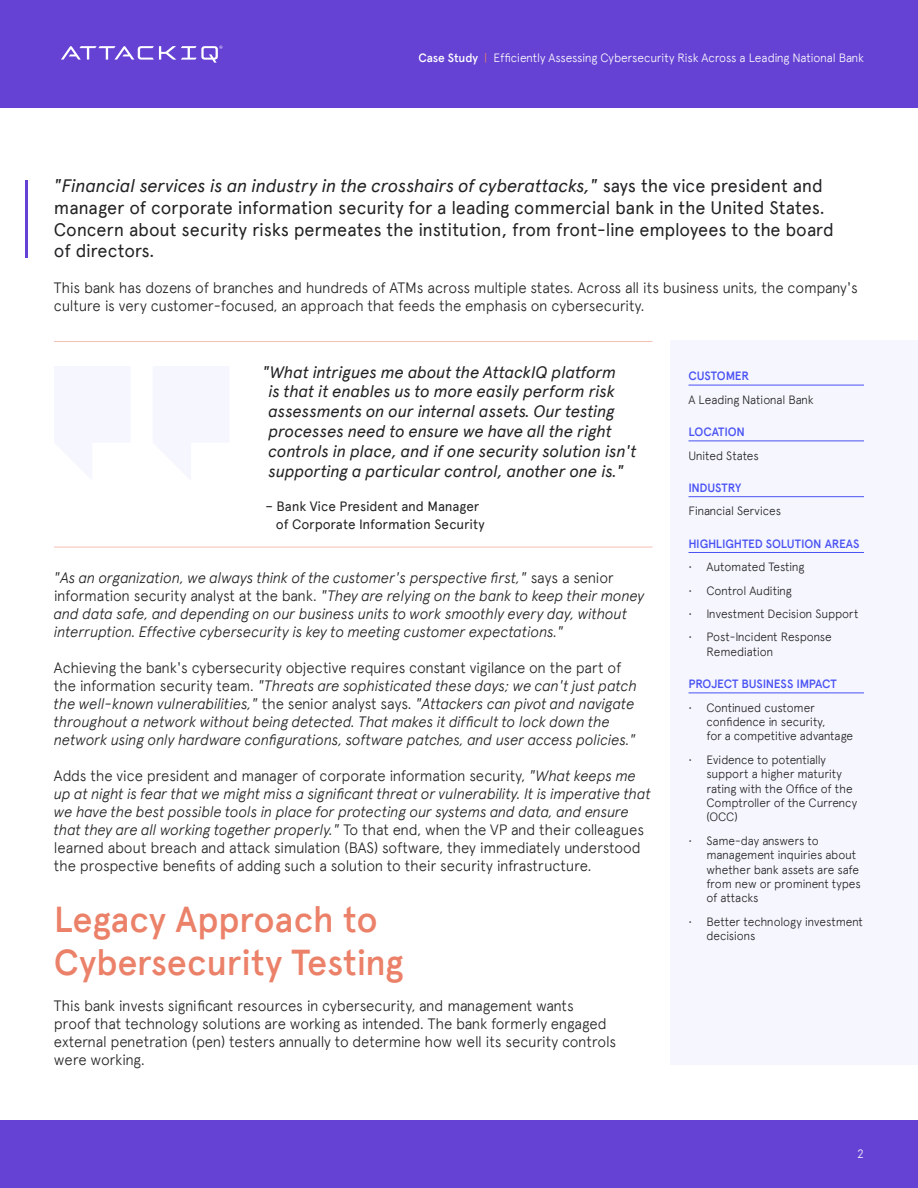
<style>
.page{position:relative;width:918px;height:1188px;background:#fff}
.page>*{position:absolute;margin:0;border:0;box-sizing:border-box;transform-origin:0 0}
.t1{font:500 36px/43.2px "Apercu Pro";letter-spacing:-.005em;color:#eb8169}
.Intro{font:18px/21.6px "Apercu Pro";letter-spacing:-.01em;color:#232224}
.Body{font:italic 16.5px/19.8px "Apercu Pro";letter-spacing:-.015em;color:#232224}
.Body-2{font:300 15px/18px "Apercu Pro";letter-spacing:-.015em;color:#232224}
.Body-3{font:italic 300 15px/18px "Apercu Pro";letter-spacing:-.015em;color:#232224}
.Body-4{font:13.5px "Apercu Pro";letter-spacing:-.01em;color:#232224}
.Body-5{font:300 12px/14.4px "Apercu Pro";letter-spacing:-.015em;color:#232224}
.t2{font:300 12px "Apercu Pro";letter-spacing:-.015em;color:#fff}
.Body-6{font:500 12px "Apercu Pro";letter-spacing:-.015em;color:#4952f3}
.s1{font-weight:500}
.s2{color:#eb8169}
.s3{font-style:italic}
.s4{font-style:normal}
</style>
<div class="page">
<div style="left:0;top:0;width:918px;height:108px;background:#6542d3"></div>
<svg style="left:61px;top:45px;width:162px;height:18px"></svg>
<div style="left:0;top:1120px;width:918px;height:68px;background:#6542d3"></div>
<hr style="left:26px;top:180px;width:2px;height:77px;background:#6542d3">
<div style="left:670px;top:340px;width:248px;height:725px;background:#f6f6fe"></div>
<hr style="left:688px;top:385px;width:176px;height:1px;background:#4952f3">
<hr style="left:688px;top:441px;width:176px;height:1px;background:#4952f3">
<hr style="left:688px;top:496px;width:176px;height:1px;background:#4952f3">
<hr style="left:688px;top:552px;width:176px;height:1px;background:#4952f3">
<hr style="left:688px;top:693px;width:176px;height:1px;background:#4952f3">
<hr style="left:54px;top:341px;width:599px;height:1px;background:#f5c0b4">
<hr style="left:54px;top:547px;width:599px;height:1px;background:#f5c0b4">
<p class="t2" style="left:418px;top:49px;width:447px"><span class="s1">Case Study</span> <span class="s2">|</span> Efficiently Assessing Cybersecurity Risk Across a Leading National Bank</p>
<p class="Intro" style="left:54px;top:174px;width:781px"><span class="s3">"Financial services is an industry in the crosshairs of cyberattacks,"</span> says the vice president and manager of corporate information security for a leading commercial bank in the United States.<br>Concern about security risks permeates the institution, from front-line employees to the board of directors.</p>
<p class="Body-2" style="left:54px;top:278px;width:805px">This bank has dozens of branches and hundreds of ATMs across multiple states. Across all its business units, the company's culture is very customer-focused, an approach that feeds the emphasis on cybersecurity.</p>
<p class="Body" style="left:268px;top:361px;width:370px;text-indent:-6px">"What intrigues me about the AttackIQ platform<br>is that it enables us to more easily perform risk assessments on our internal assets. Our testing processes need to ensure we have all the right controls in place, and if one security solution isn't supporting a particular control, another one is."</p>
<p class="Body-4" style="left:265px;top:496px;width:215px">– Bank Vice President and Manager</p>
<p class="Body-4" style="left:276px;top:514px;width:210px">of Corporate Information Security</p>
<p class="Body-3" style="left:54px;top:567px;width:592px">"As an organization, we always think of the customer's perspective first," <span class="s4">says a senior information security analyst at the bank.</span> "They are relying on the bank to keep their money and data safe, and depending on our business units to work smoothly every day, without interruption. Effective cybersecurity is key to meeting customer expectations."</p>
<p class="Body-3" style="left:54px;top:657px;width:585px"><span class="s4">Achieving the bank's cybersecurity objective requires constant vigilance on the part of the information security team.</span> "Threats are sophisticated these days; we can't just patch the well-known vulnerabilities," <span class="s4">the senior analyst says.</span> "Attackers can pivot and navigate throughout a network without being detected. That makes it difficult to lock down the network using only hardware configurations, software patches, and user access policies."</p>
<p class="Body-2" style="left:54px;top:765px;width:598px">Adds the vice president and manager of corporate information security, <span class="s3">"What keeps me up at night is fear that we might miss a significant threat or vulnerability. It is imperative that we have the best possible tools in place for protecting our systems and data, and ensure that they are all working together properly."</span> To that end, when the VP and their colleagues learned about breach and attack simulation (BAS) software, they immediately understood the prospective benefits of adding such a solution to their security infrastructure.</p>
<h1 class="t1" style="left:54px;top:896px;width:351px">Legacy Approach to<br>Cybersecurity Testing</h1>
<p class="Body-2" style="left:54px;top:996px;width:564px">This bank invests significant resources in cybersecurity, and management wants<br>proof that technology solutions are working as intended. The bank formerly engaged external penetration (pen) testers annually to determine how well its security controls were working.</p>
<p class="Body-6" style="left:688px;top:367px;width:62px">CUSTOMER</p>
<p class="Body-5" style="left:688px;top:391px;width:127px">A Leading National Bank</p>
<p class="Body-6" style="left:688px;top:423px;width:58px">LOCATION</p>
<p class="Body-5" style="left:688px;top:447px;width:72px">United States</p>
<p class="Body-6" style="left:688px;top:479px;width:54px">INDUSTRY</p>
<p class="Body-5" style="left:688px;top:503px;width:94px">Financial Services</p>
<p class="Body-6" style="left:688px;top:535px;width:173px">HIGHLIGHTED SOLUTION AREAS</p>
<p class="Body-5" style="left:688px;top:559px;width:117px">• Automated Testing</p>
<p class="Body-5" style="left:688px;top:582px;width:105px">• Control Auditing</p>
<p class="Body-5" style="left:688px;top:606px;width:172px">• Investment Decision Support</p>
<p class="Body-5" style="left:706px;top:629px;width:127px;text-indent:-18px">• Post-Incident Response<br>Remediation</p>
<p class="Body-6" style="left:688px;top:675px;width:150px">PROJECT BUSINESS IMPACT</p>
<p class="Body-5" style="left:706px;top:699px;width:148px;text-indent:-18px">• Continued customer confidence in security,<br>for a competitive advantage</p>
<p class="Body-5" style="left:706px;top:751px;width:152px;text-indent:-18px">• Evidence to potentially support a higher maturity rating with the Office of the<br>Comptroller of the Currency (OCC)</p>
<p class="Body-5" style="left:706px;top:832px;width:156px;text-indent:-18px">• Same-day answers to management inquiries about whether bank assets are safe from new or prominent types of attacks</p>
<p class="Body-5" style="left:706px;top:913px;width:158px;text-indent:-18px">• Better technology investment decisions</p>
<p class="t2" style="left:857px;top:1145px;width:8px">2</p>
</div>
